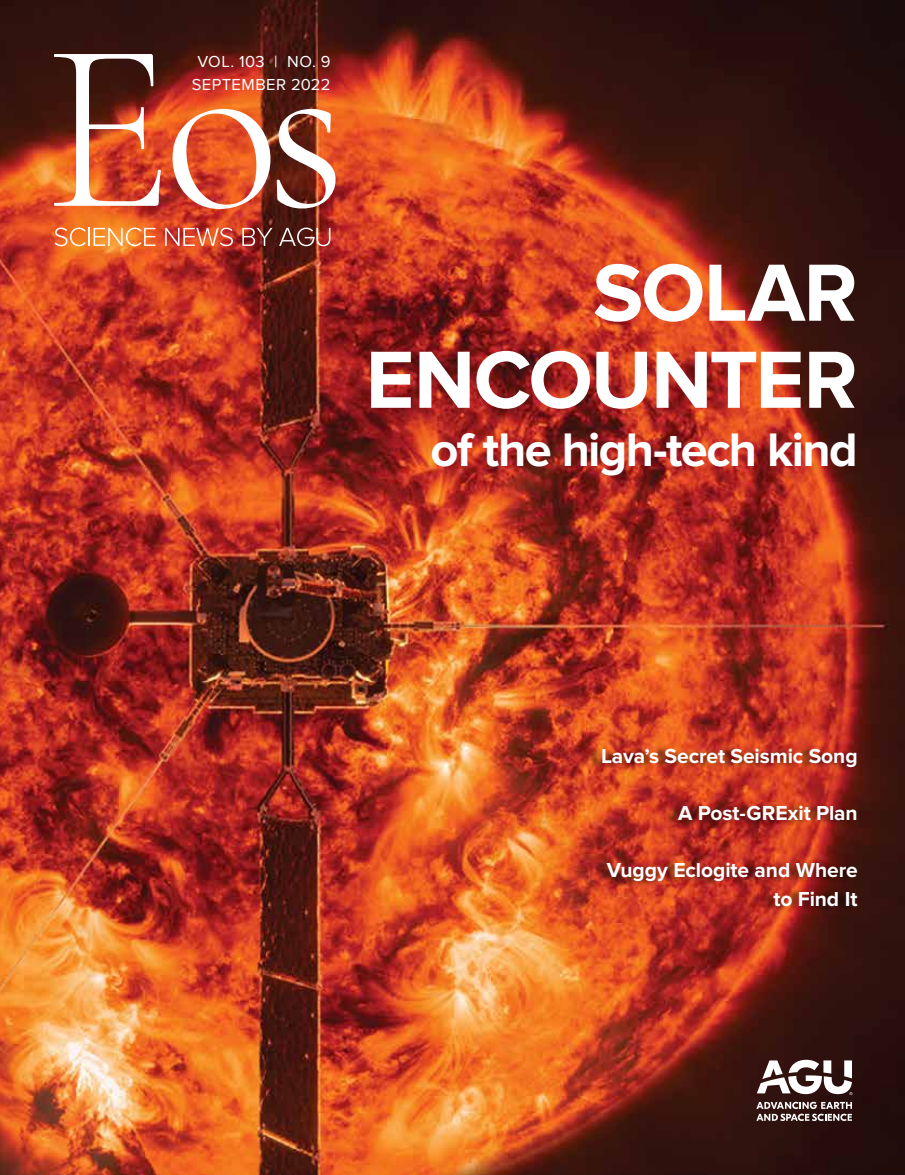
<style>
.page{position:relative;width:905px;height:1175px;background:#fff}
.page>*{position:absolute;margin:0;border:0;box-sizing:border-box;transform-origin:0 0}
.t1{font:700 84px/87px "Proxima Nova";letter-spacing:-.02em;color:#fff;text-align:right}
.t2{font:700 48.75px "Proxima Nova";letter-spacing:-.035em;color:#fff}
.t3{font:700 21px/28.5px "Proxima Nova";letter-spacing:-.005em;color:#fff;text-align:right}
.t4{font:16.5px/23.2px "Proxima Nova";letter-spacing:.025em;color:#fff;text-align:center}
</style>
<div class="page">
<img style="left:0;top:0;width:904px;height:1174px">
<div style="left:588px;top:745px;width:265px;height:166px;background:#000;opacity:.64"></div>
<svg style="left:54px;top:54px;width:107px;height:152px"></svg>
<svg style="left:172px;top:109px;width:98px;height:100px"></svg>
<img style="left:277px;top:109px;width:58px;height:99px">
<svg style="left:55px;top:227px;width:100px;height:19px;background:#f69c59"></svg>
<svg style="left:165px;top:227px;width:68px;height:19px"></svg>
<svg style="left:242px;top:228px;width:30px;height:18px"></svg>
<svg style="left:279px;top:227px;width:51px;height:19px"></svg>
<svg style="left:756px;top:1101px;width:96px;height:20px"></svg>
<svg style="left:756px;top:1059px;width:96px;height:36px"></svg>
<p class="t4" style="left:192px;top:50px;width:140px">VOL. 103 | NO. 9<br>SEPTEMBER 2022</p>
<h1 class="t1" style="left:365px;top:251px;width:493px">SOLAR<br>ENCOUNTER</h1>
<h2 class="t2" style="left:430px;top:422px;width:428px">of the high-tech kind</h2>
<p class="t3" style="left:601px;top:742px;width:258px">Lava’s Secret Seismic Song</p>
<p class="t3" style="left:678px;top:799px;width:181px">A Post-GRExit Plan</p>
<p class="t3" style="left:606px;top:856px;width:252px">Vuggy Eclogite and Where to Find It</p>
</div>
